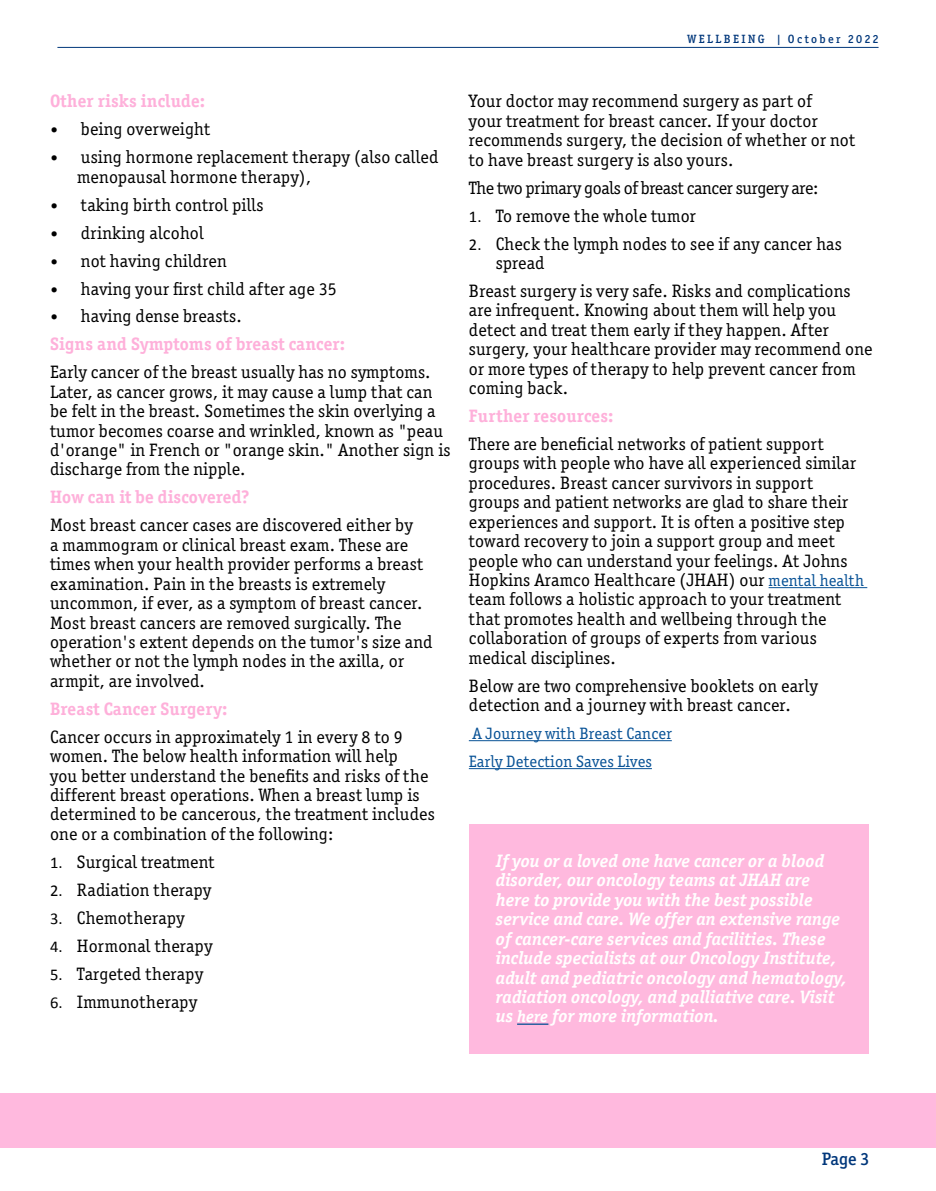
<style>
.page{position:relative;width:936px;height:1191px;background:#fff}
.page>*{position:absolute;margin:0;border:0;box-sizing:border-box;transform-origin:0 0}
.t1{font:18px/19.4px "Officina Ser ITC Std";letter-spacing:.01em;color:#000}
.t2{font:italic 700 18px/19.4px "Officina Ser ITC Std";letter-spacing:.01em;color:#fff}
.t3{font:700 18px/27.9px "Officina Ser ITC Std";letter-spacing:.01em;color:#feb0da}
.t4{font:18px "Officina Ser ITC Std";letter-spacing:-.02em;color:#000}
.t5{font:500 18px "Officina Ser ITC Std";color:#00377b}
.t6{font:16.5px/27.9px "Officina Ser ITC Std";letter-spacing:.01em;color:#085296}
.t7{font:500 12px "Officina Ser ITC Std";letter-spacing:.2em;color:#00377b}
.s1{font-family:"Calibri";font-size:16.5px}
.s2{font-family:"Calibri";font-weight:400;font-size:16.5px;color:#000}
.s3{font-weight:400;color:#000}
.s4{font-size:16.5px;color:#085296}
.s5{font-size:16.5px}
</style>
<div class="page">
<hr style="left:57px;top:47px;width:821px;height:1px;background:#00377b">
<div style="left:0;top:1093px;width:935px;height:54px;background:#ffb9de"></div>
<div style="left:469px;top:824px;width:399px;height:229px;background:#ffb9de"></div>
<hr style="left:768px;top:587px;width:99px;height:1px;background:#085296">
<hr style="left:469px;top:740px;width:202px;height:1px;background:#085296">
<hr style="left:469px;top:768px;width:183px;height:1px;background:#085296">
<hr style="left:517px;top:1023px;width:31px;height:1px;background:#085296">
<p class="t7" style="left:687px;top:32px;width:192px">WELLBEING | October 2022</p>
<p class="t3" style="left:50px;top:87px;width:157px">Other risks include:</p>
<p class="t1" style="left:50px;top:119px;width:161px"><span class="s1">•</span> being overweight</p>
<p class="t1" style="left:77px;top:147px;width:363px;text-indent:-27px"><span class="s1">•</span> using hormone replacement therapy (also called menopausal hormone therapy),</p>
<p class="t1" style="left:50px;top:195px;width:215px"><span class="s1">•</span> taking birth control pills</p>
<p class="t1" style="left:50px;top:223px;width:155px"><span class="s1">•</span> drinking alcohol</p>
<p class="t1" style="left:50px;top:251px;width:178px"><span class="s1">•</span> not having children</p>
<p class="t1" style="left:50px;top:279px;width:288px"><span class="s1">•</span> having your first child after age 35</p>
<p class="t3" style="left:50px;top:302px;width:297px"><span class="s2">•</span> <span class="s3">having dense breasts.<br></span>Signs and Symptoms of breast cancer:</p>
<p class="t1" style="left:50px;top:362px;width:402px">Early cancer of the breast usually has no symptoms.<br>Later, as cancer grows, it may cause a lump that can be felt in the breast. Sometimes the skin overlying a tumor becomes coarse and wrinkled, known as "peau d'orange" in French or "orange skin." Another sign is discharge from the nipple.</p>
<p class="t3" style="left:50px;top:483px;width:201px">How can it be discovered?</p>
<p class="t1" style="left:50px;top:515px;width:384px">Most breast cancer cases are discovered either by<br>a mammogram or clinical breast exam. These are times when your health provider performs a breast examination. Pain in the breasts is extremely uncommon, if ever, as a symptom of breast cancer.<br>Most breast cancers are removed surgically. The operation's extent depends on the tumor's size and whether or not the lymph nodes in the axilla, or armpit, are involved.</p>
<p class="t3" style="left:50px;top:694px;width:179px">Breast Cancer Surgery:</p>
<p class="t1" style="left:50px;top:727px;width:386px">Cancer occurs in approximately 1 in every 8 to 9 women. The below health information will help<br>you better understand the benefits and risks of the different breast operations. When a breast lump is determined to be cancerous, the treatment includes one or a combination of the following:</p>
<p class="t1" style="left:50px;top:852px;width:166px"><span class="s1">1.</span> Surgical treatment</p>
<p class="t1" style="left:50px;top:880px;width:163px"><span class="s1">2.</span> Radiation therapy</p>
<p class="t1" style="left:50px;top:907px;width:136px"><span class="s1">3.</span> Chemotherapy</p>
<p class="t1" style="left:50px;top:935px;width:164px"><span class="s1">4.</span> Hormonal therapy</p>
<p class="t1" style="left:50px;top:963px;width:154px"><span class="s1">5.</span> Targeted therapy</p>
<p class="t1" style="left:50px;top:991px;width:148px"><span class="s1">6.</span> Immunotherapy</p>
<p class="t1" style="left:469px;top:92px;width:388px">Your doctor may recommend surgery as part of<br>your treatment for breast cancer. If your doctor recommends surgery, the decision of whether or not to have breast surgery is also yours.</p>
<p class="t4" style="left:469px;top:177px;width:351px">The two primary goals of breast cancer surgery are:</p>
<p class="t1" style="left:469px;top:206px;width:228px"><span class="s1">1.</span> To remove the whole tumor</p>
<p class="t1" style="left:496px;top:234px;width:347px;text-indent:-27px"><span class="s1">2.</span> Check the lymph nodes to see if any cancer has spread</p>
<p class="t1" style="left:469px;top:281px;width:405px">Breast surgery is very safe. Risks and complications are infrequent. Knowing about them will help you detect and treat them early if they happen. After surgery, your healthcare provider may recommend one or more types of therapy to help prevent cancer from coming back.</p>
<p class="t3" style="left:469px;top:402px;width:146px">Further resources:</p>
<p class="t1" style="left:469px;top:434px;width:396px">There are beneficial networks of patient support groups with people who have all experienced similar procedures. Breast cancer survivors in support groups and patient networks are glad to share their experiences and support. It is often a positive step toward recovery to join a support group and meet people who can understand your feelings. At Johns Hopkins Aramco Healthcare (JHAH) our <span class="s4">mental health </span>team follows a holistic approach to your treatment that promotes health and wellbeing through the collaboration of groups of experts from various medical disciplines.</p>
<p class="t1" style="left:469px;top:676px;width:350px">Below are two comprehensive booklets on early detection and a journey with breast cancer.</p>
<p class="t6" style="left:469px;top:719px;width:204px">A Journey with Breast Cancer<br>Early Detection Saves Lives</p>
<p class="t2" style="left:496px;top:851px;width:352px">If you or a loved one have cancer or a blood disorder, our oncology teams at JHAH are here to provide you with the best possible service and care. We offer an extensive range of cancer-care services and facilities. These include specialists at our Oncology Institute, adult and pediatric oncology and hematology, radiation oncology, and palliative care. Visit us <span class="s5">here</span> for more information.</p>
<p class="t5" style="left:821px;top:1148px;width:49px">Page 3</p>
</div>
